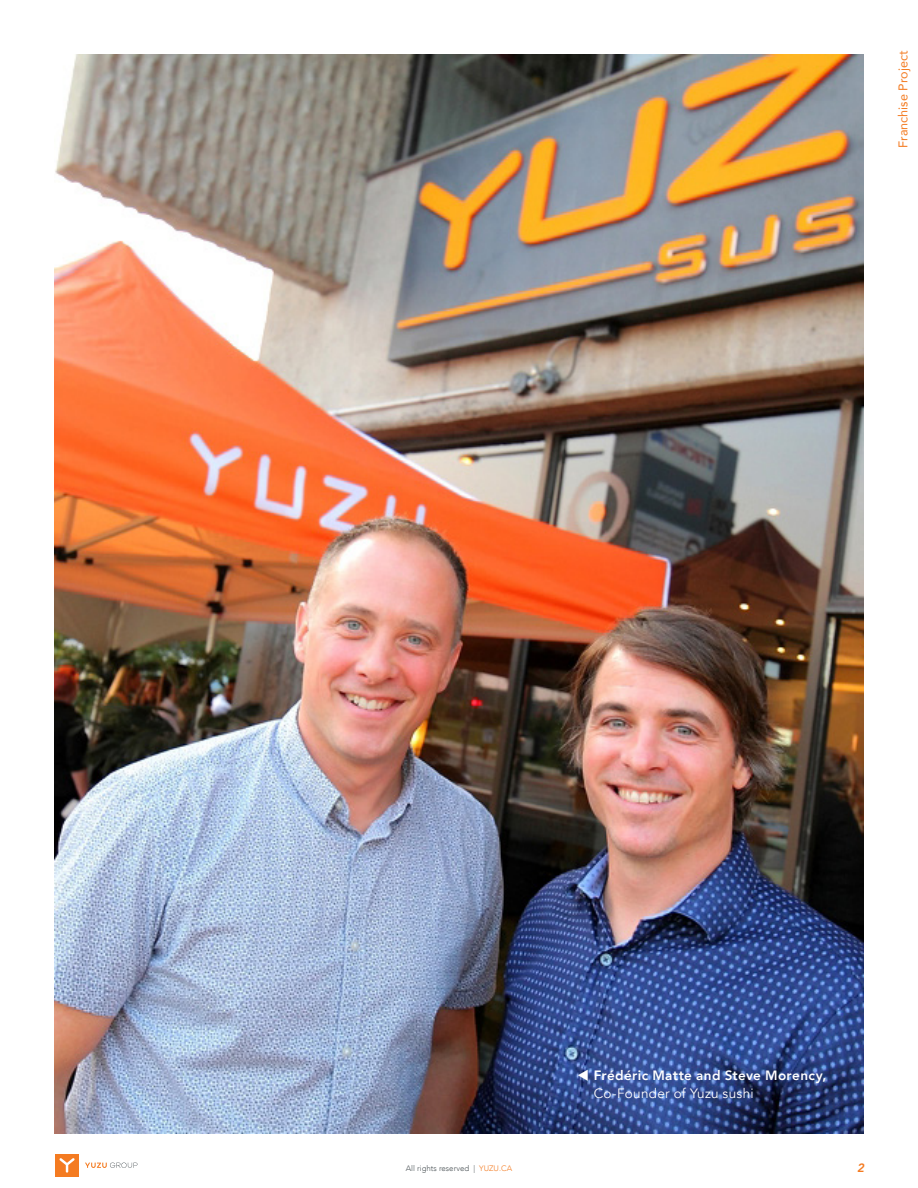
<style>
.page{position:relative;width:918px;height:1188px;background:#fff}
.page>*{position:absolute;margin:0;border:0;box-sizing:border-box;transform-origin:0 0}
.t1{font:800 13.5px/18px "Avenir";letter-spacing:.025em;color:#fff}
.t2{font:12.6px "Avenir";color:#f47b21}
.t3{font:italic 800 12px "Avenir";color:#f47b21}
.t4{font:300 7.95px "Avenir";color:#4a5255}
.s1{font-weight:400}
.s2{color:#f47b21}
</style>
<div class="page">
<img style="left:54px;top:54px;width:810px;height:1080px">
<svg style="left:85px;top:1163px;width:52px;height:5px"></svg>
<div style="left:55px;top:1154px;width:24px;height:22px;background:#f47b21"></div>
<svg style="left:59px;top:1158px;width:16px;height:15px"></svg>
<svg style="left:578px;top:1069px;width:10px;height:12px"></svg>
<p class="t2" style="left:893px;top:148px;width:98px;rotate:-90deg">Franchise Project</p>
<p class="t1" style="left:594px;top:1066px;width:234px">Frédéric Matte and Steve Morency,<br><span class="s1">Co-Founder of Yuzu sushi</span></p>
<p class="t4" style="left:406px;top:1164px;width:108px">All rights reserved | <span class="s2">YUZU.CA</span></p>
<p class="t3" style="left:857px;top:1161px;width:9px">2</p>
</div>
